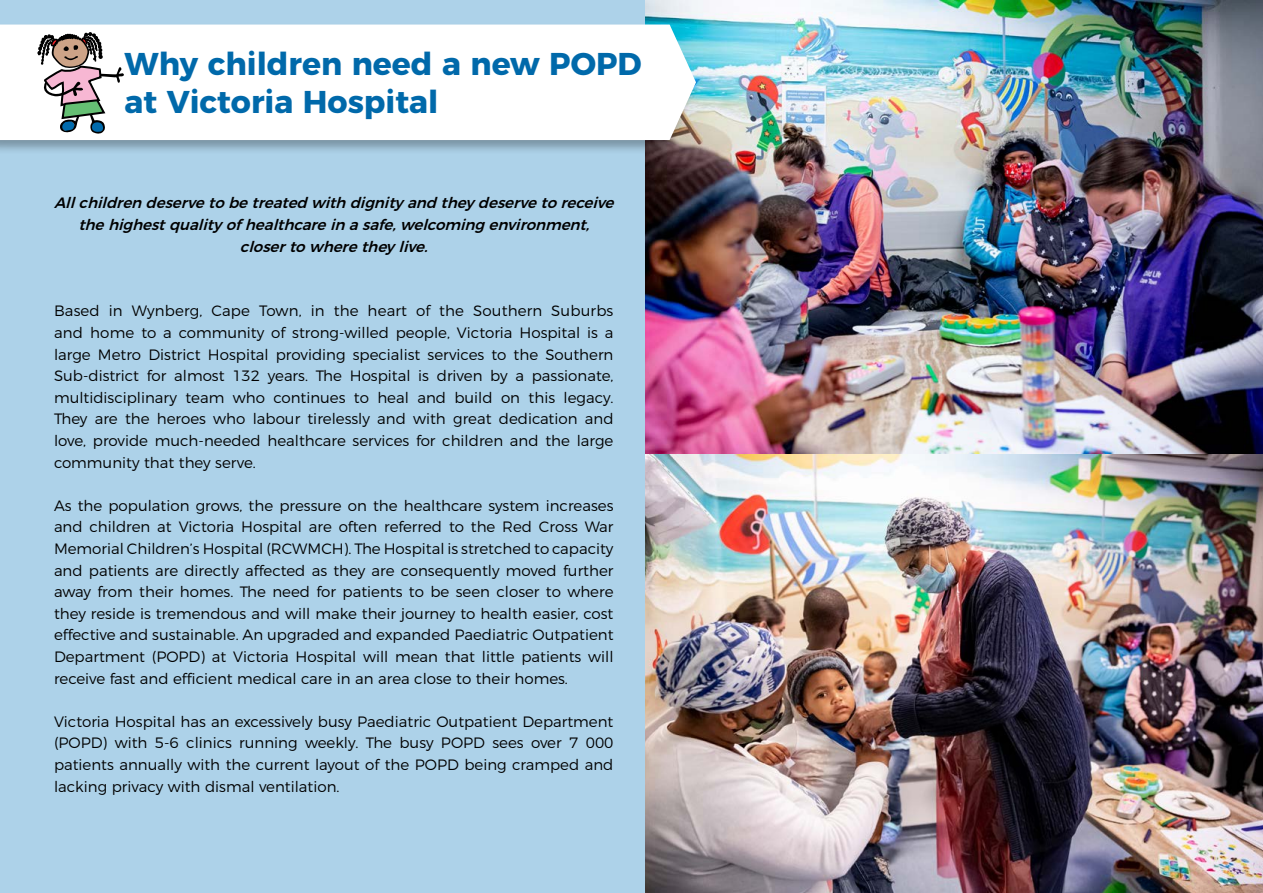
<style>
.page{position:relative;width:1263px;height:893px;background:#fff}
.page>*{position:absolute;margin:0;border:0;box-sizing:border-box;transform-origin:0 0}
.t1{font:700 31.5px/37.8px "Montserrat";color:#0069aa}
.t2{font:300 15px/21.6px "Montserrat";color:#000;text-align:justify}
.t3{font:italic 500 15px/21.6px "Montserrat";color:#000;text-align:center}
</style>
<div class="page">
<div style="left:0;top:0;width:646px;height:893px;background:#add2e9"></div>
<img style="left:645px;top:0;width:618px;height:893px">
<div style="left:0;top:22px;width:698px;height:133px;background:#000;opacity:.3"></div>
<div style="left:0;top:25px;width:696px;height:115px;background:#fff"></div>
<svg style="left:37px;top:32px;width:87px;height:113px;background:#bebbbb"></svg>
<h1 class="t1" style="left:124px;top:43px;width:518px">Why children need a new POPD at Victoria Hospital</h1>
<p class="t3" style="left:54px;top:191px;width:567px">Allchildrendeservetobetreatedwithdignityandtheydeservetoreceive thehighestqualityofhealthcareinasafe,welcomingenvironment, closertowheretheylive.</p>
<p class="t2" style="left:54px;top:299px;width:561px">Based in Wynberg, Cape Town, in the heart of the Southern Suburbs and home to a community of strong-willed people, Victoria Hospital is a large Metro District Hospital providing specialist services to the Southern Sub-district for almost 132 years. The Hospital is driven by a passionate, multidisciplinary team who continues to heal and build on this legacy.<br>They are the heroes who labour tirelessly and with great dedication and love, provide much-needed healthcare services for children and the large community that they serve.</p>
<p class="t2" style="left:54px;top:493px;width:561px">As the population grows, the pressure on the healthcare system increases and children at Victoria Hospital are often referred to the Red Cross War Memorial Children’s Hospital (RCWMCH). The Hospital is stretched to capacity and patients are directly affected as they are consequently moved further away from their homes. The need for patients to be seen closer to where they reside is tremendous and will make their journey to health easier, cost effective and sustainable. An upgraded and expanded Paediatric Outpatient Department (POPD) at Victoria Hospital will mean that little patients will receive fast and efficient medical care in an area close to their homes.</p>
<p class="t2" style="left:54px;top:709px;width:561px">Victoria Hospital has an excessively busy Paediatric Outpatient Department (POPD) with 5-6 clinics running weekly. The busy POPD sees over 7 000 patients annually with the current layout of the POPD being cramped and lacking privacy with dismal ventilation.</p>
</div>
